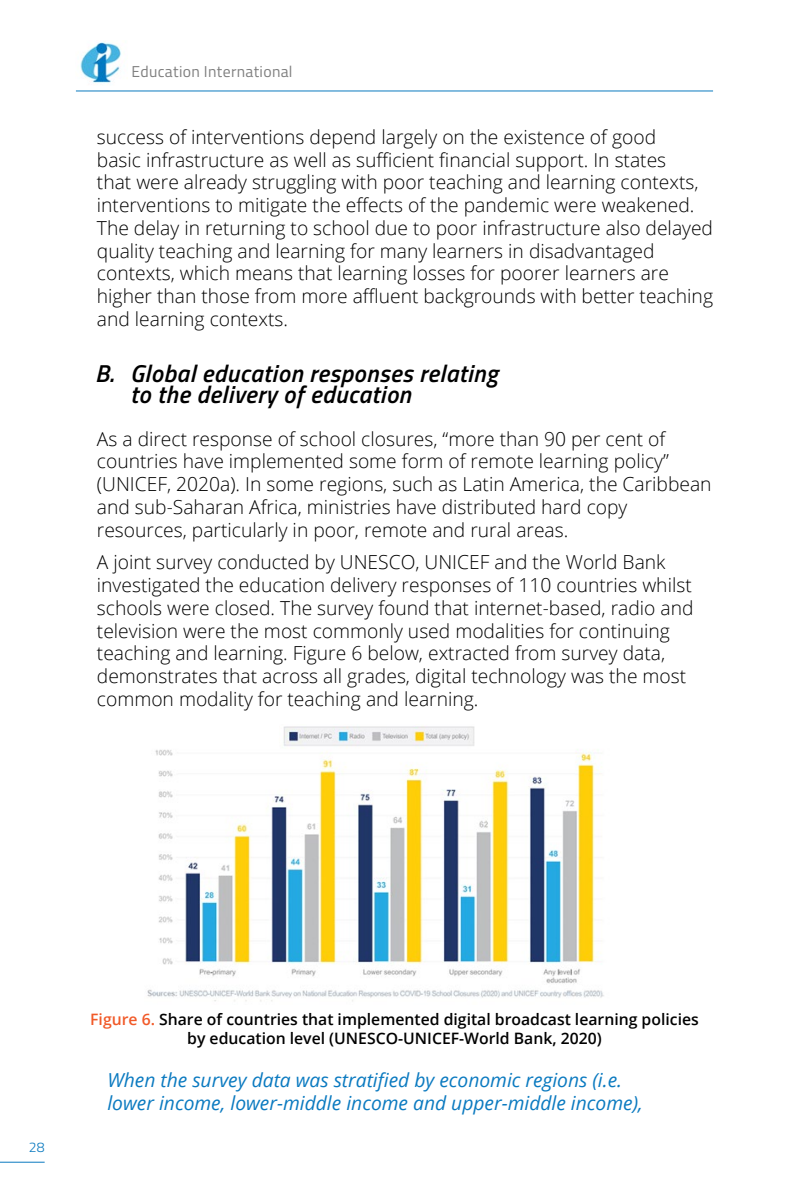
<style>
.page{position:relative;width:789px;height:1191px;background:#fff}
.page>*{position:absolute;margin:0;border:0;box-sizing:border-box;transform-origin:0 0}
.t1{font:italic 600 24.5px/21px "Titillium";letter-spacing:.02em;color:#000}
.t2{font:300 19.25px/22.8px "Open Sans";color:#000}
.t3{font:italic 19.25px/23.1px "Open Sans";color:#0b7ac0}
.t4{font:600 15.75px/18.9px "Open Sans";color:#000;text-align:center}
.t5{font:15.75px "Titillium";letter-spacing:.02em;color:#808080}
.t6{font:300 14px "Titillium";color:#0b7ac0}
.s1{color:#f15a29}
</style>
<div class="page">
<hr style="left:0;top:1161px;width:45px;height:1px;background:#0b7ac0">
<hr style="left:76px;top:91px;width:637px;height:1px;background:#0b7ac0">
<img style="left:80px;top:42px;width:41px;height:41px">
<img style="left:147px;top:726px;width:457px;height:276px">
<p class="t5" style="left:132px;top:60px;width:163px">Education International</p>
<p class="t2" style="left:97px;top:125px;width:617px">success of interventions depend largely on the existence of good<br>basic infrastructure as well as sufficient financial support. In states<br>that were already struggling with poor teaching and learning contexts, interventions to mitigate the effects of the pandemic were weakened.<br>The delay in returning to school due to poor infrastructure also delayed quality teaching and learning for many learners in disadvantaged contexts, which means that learning losses for poorer learners are higher than those from more affluent backgrounds with better teaching and learning contexts.</p>
<p class="t1" style="left:130px;top:361px;width:369px;text-indent:-35px">B. Global education responses relating to the delivery of education</p>
<p class="t2" style="left:97px;top:426px;width:616px">As a direct response of school closures, “more than 90 per cent of countries have implemented some form of remote learning policy” (UNICEF, 2020a). In some regions, such as Latin America, the Caribbean and sub-Saharan Africa, ministries have distributed hard copy resources, particularly in poor, remote and rural areas.</p>
<p class="t2" style="left:97px;top:550px;width:598px">A joint survey conducted by UNESCO, UNICEF and the World Bank investigated the education delivery responses of 110 countries whilst schools were closed. The survey found that internet-based, radio and television were the most commonly used modalities for continuing teaching and learning. Figure 6 below, extracted from survey data, demonstrates that across all grades, digital technology was the most common modality for teaching and learning.</p>
<p class="t6" style="left:29px;top:1136px;width:17px">28</p>
<p class="t4" style="left:90px;top:1009px;width:610px"><span class="s1">Figure 6.</span> Share of countries that implemented digital broadcast learning policies by education level (UNESCO-UNICEF-World Bank, 2020)</p>
<p class="t3" style="left:107px;top:1067px;width:537px">When the survey data was stratified by economic regions (i.e. lower income, lower-middle income and upper-middle income),</p>
</div>
